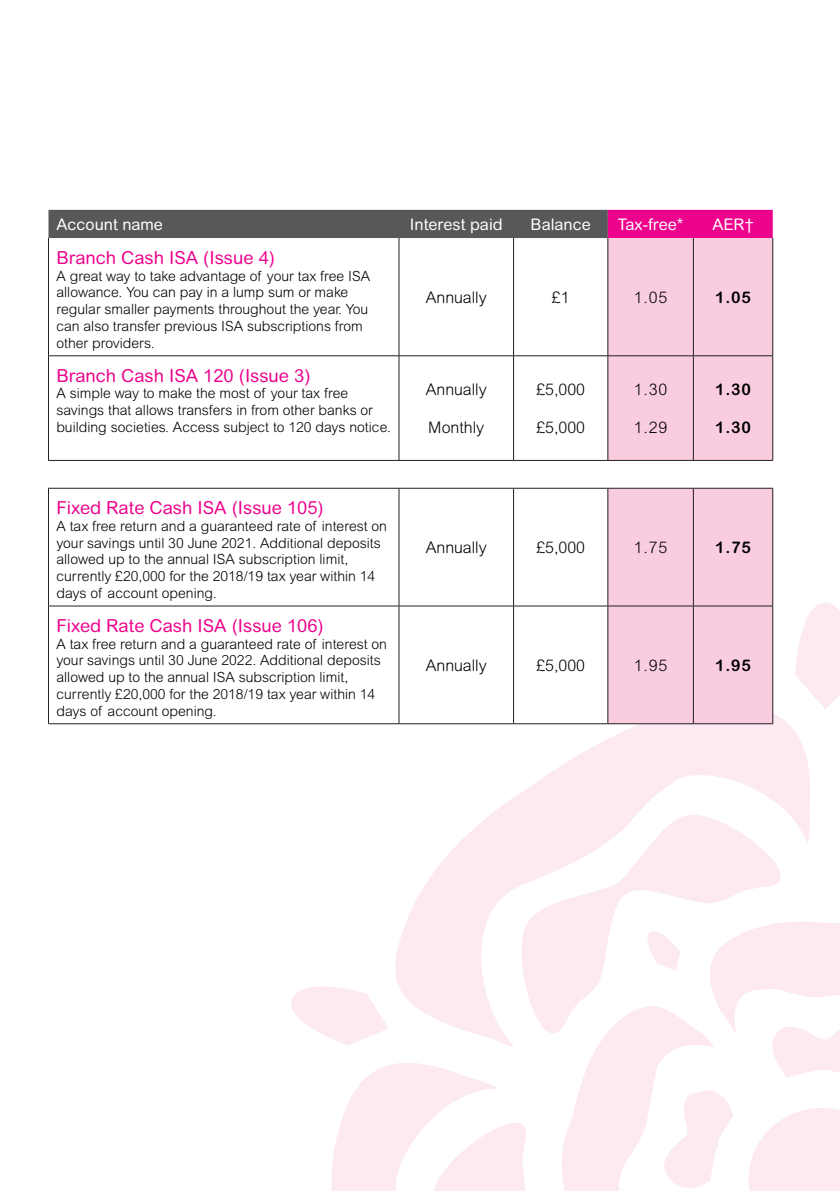
<style>
.page{position:relative;width:840px;height:1191px;background:#fff}
.page>*{position:absolute;margin:0;border:0;box-sizing:border-box;transform-origin:0 0}
.t1{font:18px "Arial Rounded MT Std";color:#ed028c}
.t2{font:300 16px "Arial Rounded MT Std";color:#000}
.t3{font:16px "Arial Rounded MT Std";color:#fff}
.t4{font:700 16px "Arial Rounded MT Std";letter-spacing:.05em;color:#000}
.t5{font:300 14px/16.8px "Arial Rounded MT Std";color:#000}
</style>
<div class="page">
<svg style="left:795px;top:603px;width:44px;height:106px"></svg>
<svg style="left:331px;top:1045px;width:88px;height:146px;fill:#fce9f1"></svg>
<svg style="left:291px;top:986px;width:92px;height:59px"></svg>
<svg style="left:383px;top:703px;width:433px;height:346px"></svg>
<svg style="left:419px;top:917px;width:420px;height:274px"></svg>
<svg style="left:48px;top:210px;width:724px;height:28px;background:#794465"></svg>
<svg style="left:607px;top:238px;width:165px;height:485px;background:#f7cdde"></svg>
<hr style="left:48px;top:238px;width:1px;height:117px;background:#231f20">
<hr style="left:398px;top:238px;width:1px;height:117px;background:#231f20">
<hr style="left:513px;top:238px;width:1px;height:117px;background:#231f20">
<hr style="left:607px;top:238px;width:1px;height:117px;background:#231f20">
<hr style="left:692px;top:238px;width:1px;height:117px;background:#231f20">
<hr style="left:772px;top:238px;width:1px;height:117px;background:#231f20">
<hr style="left:48px;top:355px;width:351px;height:1px;background:#231f20">
<hr style="left:48px;top:356px;width:1px;height:104px;background:#231f20">
<hr style="left:399px;top:355px;width:114px;height:1px;background:#231f20">
<hr style="left:398px;top:356px;width:1px;height:104px;background:#231f20">
<hr style="left:513px;top:355px;width:94px;height:1px;background:#231f20">
<hr style="left:513px;top:356px;width:1px;height:104px;background:#231f20">
<hr style="left:607px;top:355px;width:86px;height:1px;background:#231f20">
<hr style="left:607px;top:356px;width:1px;height:104px;background:#231f20">
<hr style="left:693px;top:355px;width:79px;height:1px;background:#231f20">
<hr style="left:692px;top:356px;width:1px;height:104px;background:#231f20">
<hr style="left:772px;top:356px;width:1px;height:104px;background:#231f20">
<hr style="left:48px;top:488px;width:351px;height:1px;background:#231f20">
<hr style="left:48px;top:488px;width:1px;height:118px;background:#231f20">
<hr style="left:399px;top:488px;width:114px;height:1px;background:#231f20">
<hr style="left:398px;top:488px;width:1px;height:118px;background:#231f20">
<hr style="left:513px;top:488px;width:94px;height:1px;background:#231f20">
<hr style="left:513px;top:488px;width:1px;height:118px;background:#231f20">
<hr style="left:607px;top:488px;width:86px;height:1px;background:#231f20">
<hr style="left:607px;top:488px;width:1px;height:118px;background:#231f20">
<hr style="left:693px;top:488px;width:79px;height:1px;background:#231f20">
<hr style="left:692px;top:488px;width:1px;height:118px;background:#231f20">
<hr style="left:772px;top:488px;width:1px;height:118px;background:#231f20">
<hr style="left:48px;top:605px;width:351px;height:1px;background:#231f20">
<hr style="left:48px;top:606px;width:1px;height:117px;background:#231f20">
<hr style="left:399px;top:605px;width:114px;height:1px;background:#231f20">
<hr style="left:398px;top:606px;width:1px;height:117px;background:#231f20">
<hr style="left:513px;top:605px;width:94px;height:1px;background:#231f20">
<hr style="left:513px;top:606px;width:1px;height:117px;background:#231f20">
<hr style="left:607px;top:605px;width:86px;height:1px;background:#231f20">
<hr style="left:607px;top:606px;width:1px;height:117px;background:#231f20">
<hr style="left:693px;top:605px;width:79px;height:1px;background:#231f20">
<hr style="left:692px;top:606px;width:1px;height:117px;background:#231f20">
<hr style="left:772px;top:606px;width:1px;height:117px;background:#231f20">
<hr style="left:48px;top:723px;width:351px;height:1px;background:#231f20">
<hr style="left:399px;top:723px;width:114px;height:1px;background:#231f20">
<hr style="left:513px;top:723px;width:94px;height:1px;background:#231f20">
<hr style="left:607px;top:723px;width:86px;height:1px;background:#231f20">
<hr style="left:693px;top:723px;width:79px;height:1px;background:#231f20">
<hr style="left:48px;top:460px;width:351px;height:1px;background:#231f20">
<hr style="left:399px;top:460px;width:114px;height:1px;background:#231f20">
<hr style="left:513px;top:460px;width:94px;height:1px;background:#231f20">
<hr style="left:607px;top:460px;width:86px;height:1px;background:#231f20">
<hr style="left:693px;top:460px;width:79px;height:1px;background:#231f20">
<p class="t3" style="left:56px;top:215px;width:108px">Account name</p>
<p class="t3" style="left:409px;top:215px;width:94px">Interest paid</p>
<p class="t3" style="left:530px;top:215px;width:62px">Balance</p>
<p class="t3" style="left:617px;top:215px;width:67px">Tax-free*</p>
<p class="t3" style="left:712px;top:215px;width:43px">AER†</p>
<p class="t1" style="left:56px;top:247px;width:220px">Branch Cash ISA (Issue 4)</p>
<p class="t5" style="left:56px;top:267px;width:315px">A great way to take advantage of your tax free ISA allowance. You can pay in a lump sum or make regular smaller payments throughout the year. You can also transfer previous ISA subscriptions from other providers.</p>
<p class="t2" style="left:425px;top:288px;width:62px">Annually</p>
<p class="t2" style="left:551px;top:288px;width:19px">£1</p>
<p class="t2" style="left:633px;top:288px;width:35px">1.05</p>
<p class="t4" style="left:714px;top:288px;width:37px">1.05</p>
<p class="t1" style="left:56px;top:365px;width:255px">Branch Cash ISA 120 (Issue 3)</p>
<p class="t5" style="left:56px;top:385px;width:336px">A simple way to make the most of your tax free savings that allows transfers in from other banks or building societies. Access subject to 120 days notice.</p>
<p class="t2" style="left:425px;top:380px;width:62px">Annually</p>
<p class="t2" style="left:428px;top:418px;width:57px">Monthly</p>
<p class="t2" style="left:536px;top:380px;width:50px">£5,000</p>
<p class="t2" style="left:536px;top:418px;width:50px">£5,000</p>
<p class="t2" style="left:633px;top:380px;width:35px">1.30</p>
<p class="t2" style="left:633px;top:418px;width:35px">1.29</p>
<p class="t4" style="left:714px;top:380px;width:37px">1.30</p>
<p class="t4" style="left:714px;top:418px;width:37px">1.30</p>
<p class="t1" style="left:56px;top:497px;width:268px">Fixed Rate Cash ISA (Issue 105)</p>
<p class="t5" style="left:56px;top:517px;width:332px">A tax free return and a guaranteed rate of interest on</p>
<p class="t5" style="left:56px;top:534px;width:325px">your savings until 30 June 2021. Additional deposits allowed up to the annual ISA subscription limit, currently £20,000 for the 2018/19 tax year within 14 days of account opening.</p>
<p class="t2" style="left:425px;top:538px;width:62px">Annually</p>
<p class="t2" style="left:536px;top:538px;width:50px">£5,000</p>
<p class="t2" style="left:633px;top:538px;width:35px">1.75</p>
<p class="t4" style="left:714px;top:538px;width:37px">1.75</p>
<p class="t1" style="left:56px;top:615px;width:268px">Fixed Rate Cash ISA (Issue 106)</p>
<p class="t5" style="left:56px;top:635px;width:332px">A tax free return and a guaranteed rate of interest on</p>
<p class="t5" style="left:56px;top:652px;width:325px">your savings until 30 June 2022. Additional deposits allowed up to the annual ISA subscription limit, currently £20,000 for the 2018/19 tax year within 14 days of account opening.</p>
<p class="t2" style="left:425px;top:656px;width:62px">Annually</p>
<p class="t2" style="left:536px;top:656px;width:50px">£5,000</p>
<p class="t2" style="left:633px;top:656px;width:35px">1.95</p>
<p class="t4" style="left:714px;top:655px;width:37px">1.95</p>
</div>
